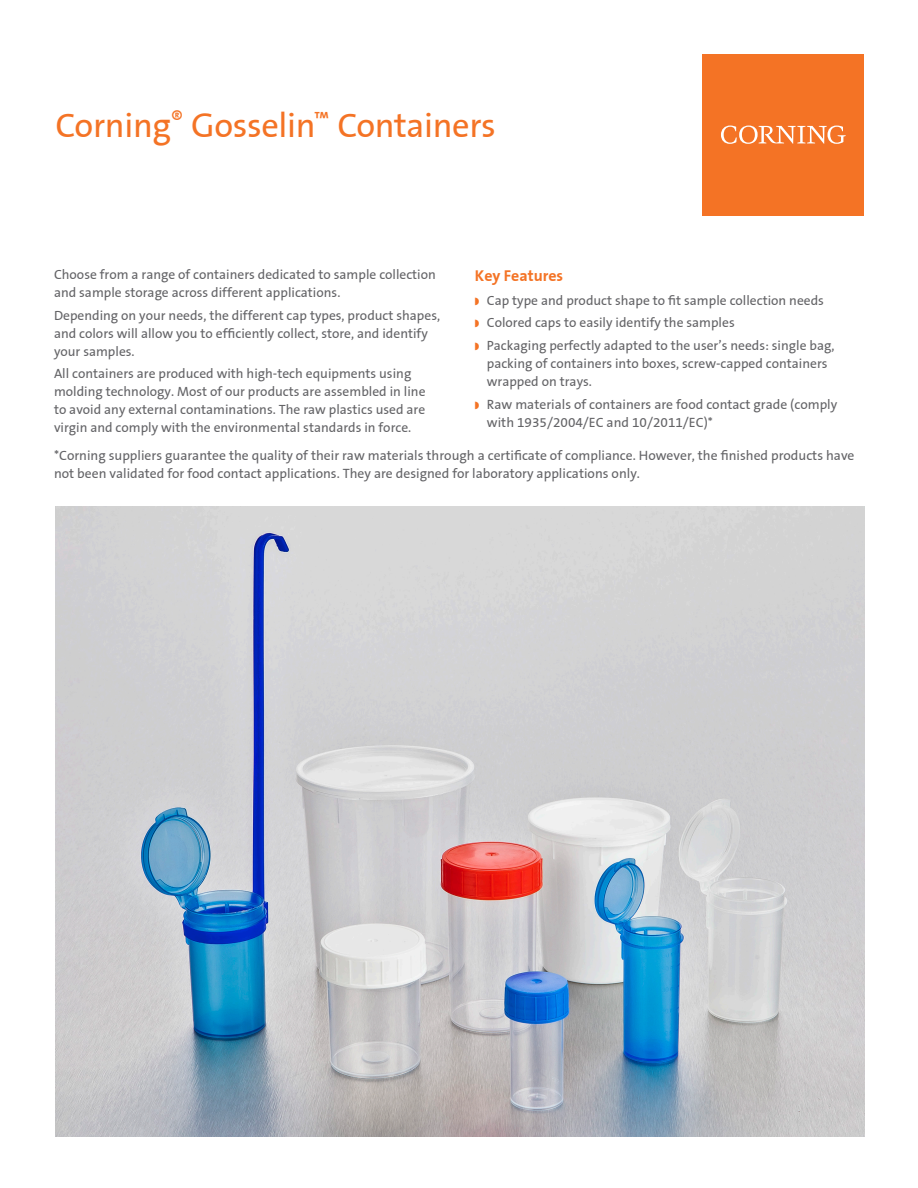
<style>
.page{position:relative;width:918px;height:1188px;background:#fff}
.page>*{position:absolute;margin:0;border:0;box-sizing:border-box;transform-origin:0 0}
.t1{font:34.5px "Corning Sans";letter-spacing:-.01em;color:#f47325}
.A_Head{font:700 15.9px "Corning Sans";color:#f47325}
.Body{font:13.65px/18.1px "Corning Sans";color:#636366}
.Body-2{font:13.5px/18px "Corning Sans";color:#636366}
.s1{color:#f47325}
</style>
<div class="page">
<div style="left:703px;top:54px;width:161px;height:161px;background:#f47325"></div>
<svg style="left:721px;top:126px;width:125px;height:18px"></svg>
<img style="left:55px;top:506px;width:810px;height:631px">
<p class="t1" style="left:56px;top:105px;width:442px">Corning<sup>®</sup> Gosselin<sup>™</sup> Containers</p>
<p class="Body-2" style="left:54px;top:266px;width:383px">Choose from a range of containers dedicated to sample collection and sample storage across different applications.</p>
<p class="Body-2" style="left:54px;top:306px;width:388px">Depending on your needs, the different cap types, product shapes, and colors will allow you to efficiently collect, store, and identify your samples.</p>
<p class="Body-2" style="left:54px;top:365px;width:373px">All containers are produced with high-tech equipments using molding technology. Most of our products are assembled in line to avoid any external contaminations. The raw plastics used are virgin and comply with the environmental standards in force.</p>
<p class="A_Head" style="left:475px;top:266px;width:90px">Key Features</p>
<p class="Body-2" style="left:475px;top:291px;width:351px"><span class="s1">◗</span> Cap type and product shape to fit sample collection needs</p>
<p class="Body-2" style="left:475px;top:314px;width:261px"><span class="s1">◗</span> Colored caps to easily identify the samples</p>
<p class="Body-2" style="left:487px;top:336px;width:349px;text-indent:-12px"><span class="s1">◗</span> Packaging perfectly adapted to the user’s needs: single bag, packing of containers into boxes, screw-capped containers wrapped on trays.</p>
<p class="Body" style="left:487px;top:395px;width:352px;text-indent:-12px"><span class="s1">◗</span> Raw materials of containers are food contact grade (comply with 1935/2004/EC and 10/2011/EC)*</p>
<p class="Body" style="left:54px;top:446px;width:802px">*Corning suppliers guarantee the quality of their raw materials through a certificate of compliance. However, the finished products have not been validated for food contact applications. They are designed for laboratory applications only.</p>
</div>
